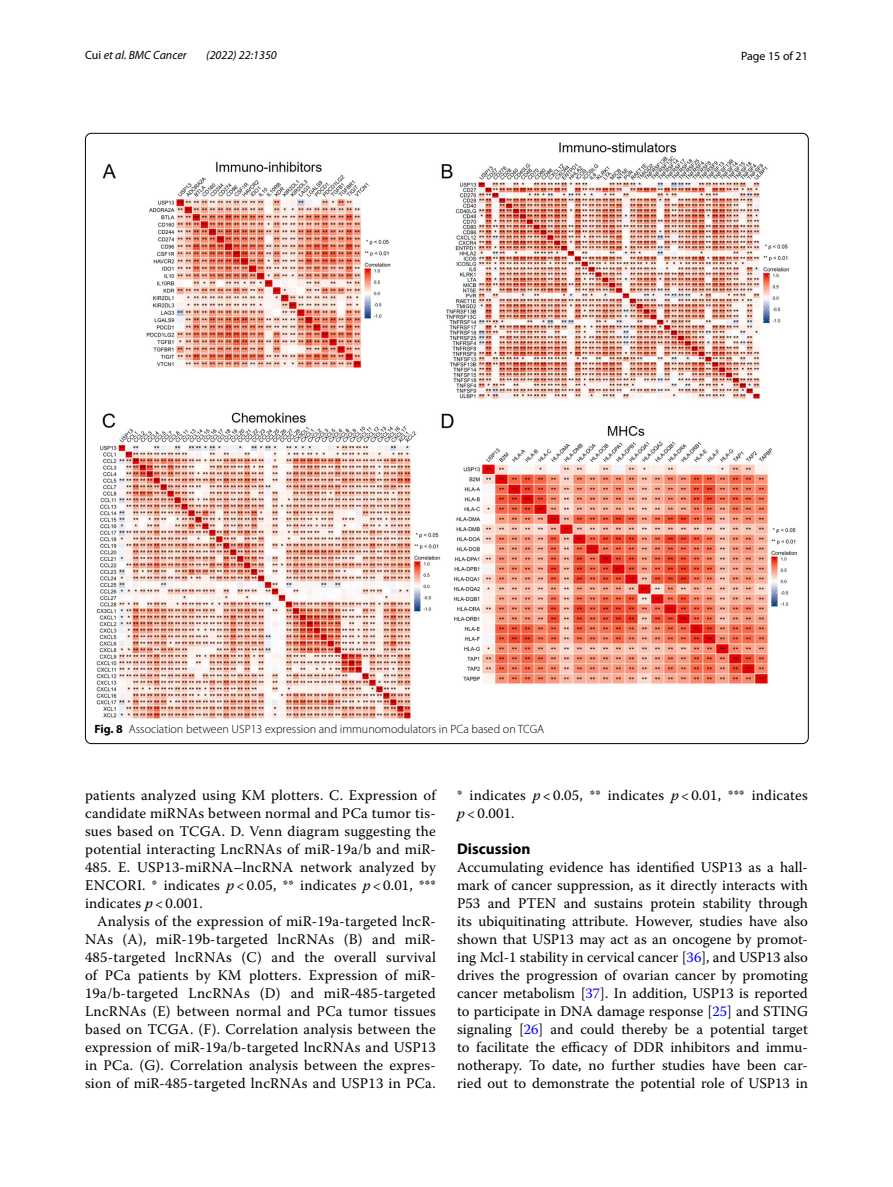
<style>
.page{position:relative;width:893px;height:1187px;background:#fff}
.page>*{position:absolute;margin:0;border:0;box-sizing:border-box;transform-origin:0 0}
.t1{font:700 15.45px "Myriad Pro";color:#000}
.t2{font:14.7px/18px "Warnock Pro";letter-spacing:.015em;color:#000;text-align:justify}
.t3{font:300 12px "Myriad Pro";color:#000}
.t4{font:italic 12px "Myriad Pro";color:#000}
.t5{font:12px "Myriad Pro";color:#000}
.s1{font-style:normal}
.s2{font-weight:700}
.s3{font-style:italic}
.s4{color:#00f}
</style>
<div class="page">
<img style="left:97px;top:142px;width:700px;height:576px">
<p class="t4" style="left:85px;top:48px;width:103px"><span class="s1">Cui</span> et al. BMC Cancer</p>
<p class="t4" style="left:206px;top:48px;width:72px">(2022) 22:1350</p>
<p class="t5" style="left:741px;top:48px;width:68px">Page 15 of 21</p>
<p class="t3" style="left:94px;top:722px;width:451px"><span class="s2">Fig. 8</span> Association between USP13 expression and immunomodulators in PCa based on TCGA</p>
<p class="t2" style="left:85px;top:785px;width:352px">patients analyzed using KM plotters. C. Expression of candidate miRNAs between normal and PCa tumor tis&shy;sues based on TCGA. D. Venn diagram suggesting the potential interacting LncRNAs of miR-19a/b and miR-485. E. USP13-miRNA–lncRNA network analyzed by ENCORI. * indicates <span class="s3">p</span> &lt; 0.05, ** indicates <span class="s3">p</span> &lt; 0.01, *** indicates <span class="s3">p</span> &lt; 0.001.</p>
<p class="t2" style="left:85px;top:911px;width:352px;text-indent:12px">Analysis of the expression of miR-19a-targeted lncR-NAs (A), miR-19b-targeted lncRNAs (B) and miR-485-targeted lncRNAs (C) and the overall survival of PCa patients by KM plotters. Expression of miR-19a/b-targeted LncRNAs (D) and miR-485-targeted LncRNAs (E) between normal and PCa tumor tissues based on TCGA. (F). Correlation analysis between the expression of miR-19a/b-targeted lncRNAs and USP13 in PCa. (G). Correlation analysis between the expres&shy;sion of miR-485-targeted lncRNAs and USP13 in PCa.</p>
<p class="t2" style="left:457px;top:785px;width:352px">* indicates <span class="s3">p</span> &lt; 0.05, ** indicates <span class="s3">p</span> &lt; 0.01, *** indicates <span class="s3">p</span> &lt; 0.001.</p>
<p class="t1" style="left:457px;top:838px;width:75px">Discussion</p>
<p class="t2" style="left:457px;top:857px;width:352px">Accumulating evidence has identified USP13 as a hall&shy;mark of cancer suppression, as it directly interacts with P53 and PTEN and sustains protein stability through its ubiquitinating attribute. However, studies have also shown that USP13 may act as an oncogene by promot&shy;ing Mcl-1 stability in cervical cancer [<span class="s4">36</span>], and USP13 also drives the progression of ovarian cancer by promoting cancer metabolism [<span class="s4">37</span>]. In addition, USP13 is reported to participate in DNA damage response [<span class="s4">25</span>] and STING signaling [<span class="s4">26</span>] and could thereby be a potential target to facilitate the efficacy of DDR inhibitors and immu&shy;notherapy. To date, no further studies have been car&shy;ried out to demonstrate the potential role of USP13 in</p>
</div>
